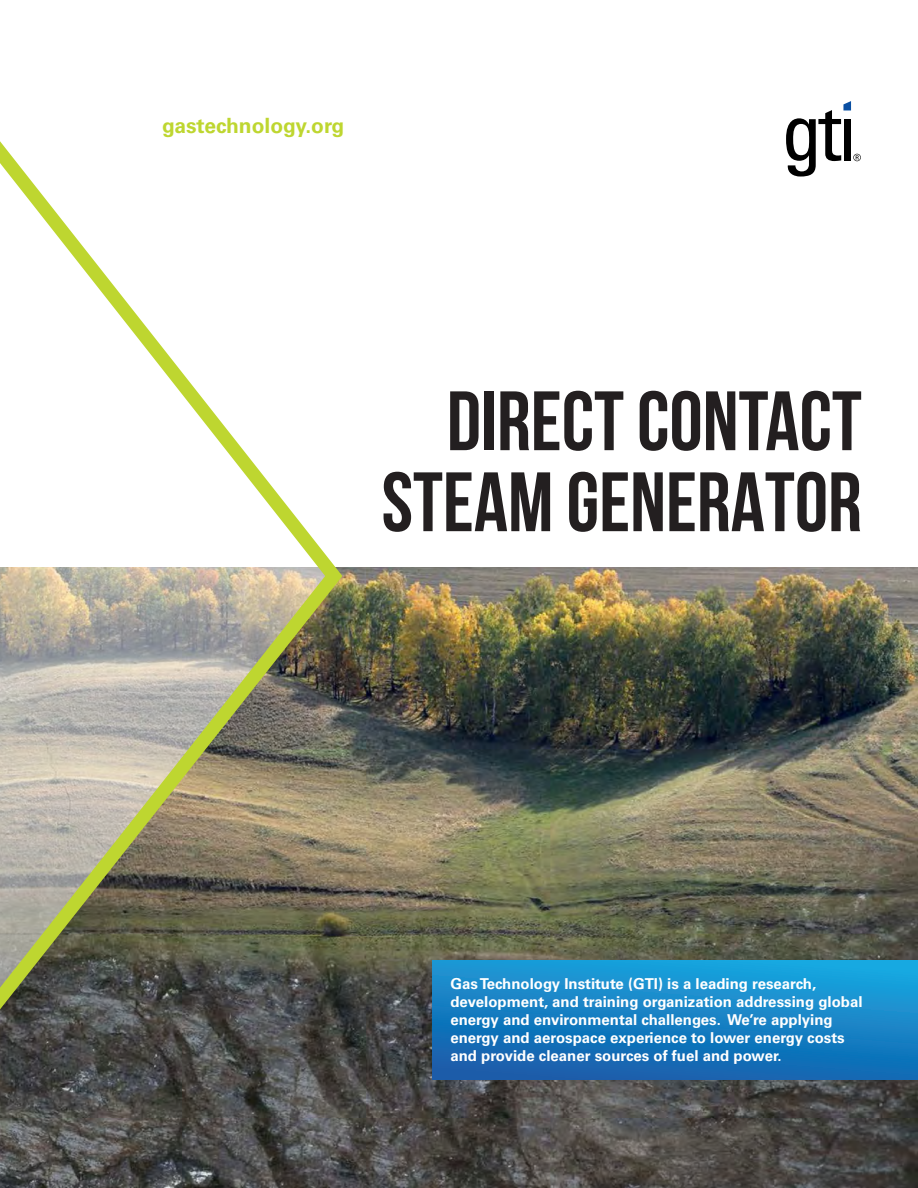
<style>
.page{position:relative;width:918px;height:1188px;background:#fff}
.page>*{position:absolute;margin:0;border:0;box-sizing:border-box;transform-origin:0 0}
.t1{font:700 84px/81px "Bebas Neue";color:#231f20;text-align:right}
.t2{font:700 21px "Univers LT Std";color:#bed630}
.t3{font:700 15px/18px "Univers LT Std";color:#fff}
</style>
<div class="page">
<img style="left:351px;top:567px;width:567px;height:621px">
<svg style="left:786px;top:101px;width:75px;height:76px"></svg>
<svg style="left:0;top:141px;width:351px;height:1047px"></svg>
<div style="left:433px;top:960px;width:485px;height:120px;background:linear-gradient(to bottom,#1aa2dc,#135fac)"></div>
<p class="t2" style="left:162px;top:113px;width:184px">gastechnology.org</p>
<p class="t1" style="left:382px;top:380px;width:482px">DIRECT CONTACT<br>STEAM GENERATOR</p>
<p class="t3" style="left:450px;top:975px;width:414px">Gas Technology Institute (GTI) is a leading research, development, and training organization addressing global energy and environmental challenges. We’re applying energy and aerospace experience to lower energy costs and provide cleaner sources of fuel and power.</p>
</div>
